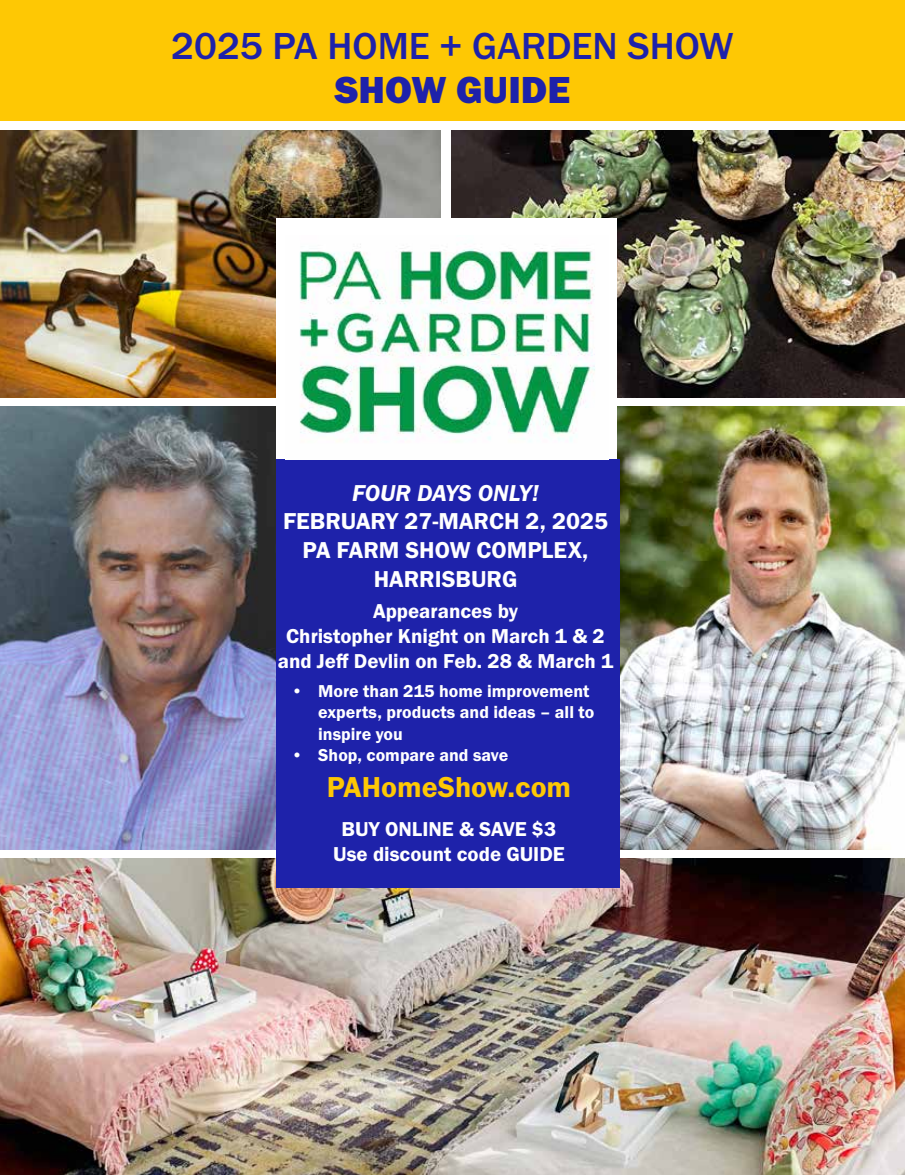
<style>
.page{position:relative;width:905px;height:1175px;background:#fff}
.page>*{position:absolute;margin:0;border:0;box-sizing:border-box;transform-origin:0 0}
.t1{font:500 39px "Franklin Gothic URW";color:#1e22aa}
.t2{font:39px "Franklin Gothic URW Hea";color:#1e22aa}
.t3{font:29.85px "Franklin Gothic URW Dem";color:#fec804}
.t4{font:23.85px/28.7px "Franklin Gothic URW Dem";color:#fff;text-align:center}
.t5{font:23.85px "Franklin Gothic URW Dem Ita";color:#fff}
.t6{font:20.85px/25px "Franklin Gothic URW Dem";color:#fff;text-align:center}
.t7{font:17.85px/21.5px "Franklin Gothic URW Dem";color:#fff}
</style>
<div class="page">
<div style="left:0;top:0;width:904px;height:121px;background:#fec804"></div>
<img style="left:0;top:407px;width:276px;height:442px">
<img style="left:617px;top:407px;width:287px;height:442px">
<img style="left:0;top:858px;width:904px;height:316px">
<img style="left:0;top:130px;width:440px;height:268px">
<img style="left:451px;top:130px;width:453px;height:268px">
<div style="left:276px;top:218px;width:341px;height:639px;background:#fff"></div>
<div style="left:276px;top:459px;width:344px;height:428px;background:#1e22aa"></div>
<img style="left:299px;top:244px;width:296px;height:198px">
<h1 class="t1" style="left:171px;top:22px;width:564px">2025 PA HOME + GARDEN SHOW</h1>
<h1 class="t2" style="left:335px;top:64px;width:237px">SHOW GUIDE</h1>
<p class="t5" style="left:352px;top:477px;width:188px">FOUR DAYS ONLY!</p>
<p class="t4" style="left:283px;top:507px;width:326px">FEBRUARY 27-MARCH 2, 2025<br>PA FARM SHOW COMPLEX,<br>HARRISBURG</p>
<p class="t6" style="left:278px;top:598px;width:337px">Appearances by<br>Christopher Knight on March 1 &amp; 2 and Jeff Devlin on Feb. 28 &amp; March 1</p>
<p class="t7" style="left:318px;top:680px;width:277px;text-indent:-27px">• More than 215 home improvement experts, products and ideas – all to inspire you</p>
<p class="t7" style="left:291px;top:744px;width:218px">• Shop, compare and save</p>
<h2 class="t3" style="left:327px;top:768px;width:246px">PAHomeShow.com</h2>
<p class="t6" style="left:333px;top:815px;width:233px">BUY ONLINE &amp; SAVE $3<br>Use discount code GUIDE</p>
</div>
